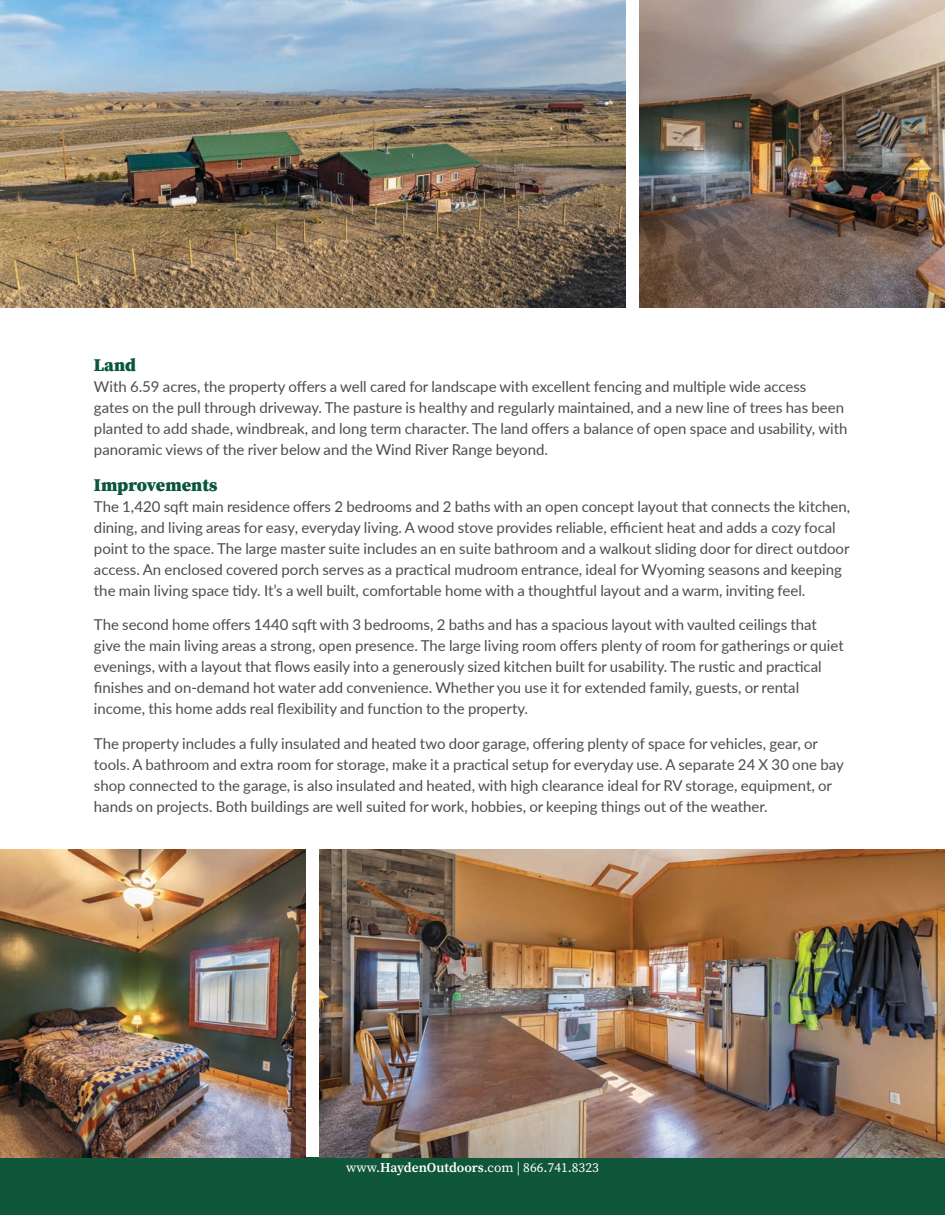
<style>
.page{position:relative;width:945px;height:1215px;background:#fff}
.page>*{position:absolute;margin:0;border:0;box-sizing:border-box;transform-origin:0 0}
.t1{font:900 18px "Source Serif Pro";color:#0a5640}
.Description_Paragraph{font:15px/21px "Lato";color:#4d4d4f}
.t2{font:13.5px "Source Serif Pro";color:#fff}
.s1{font-weight:600}
</style>
<div class="page">
<div style="left:0;top:1158px;width:945px;height:57px;background:#0f563b"></div>
<img style="left:639px;top:0;width:306px;height:308px">
<img style="left:0;top:0;width:626px;height:308px">
<img style="left:320px;top:850px;width:625px;height:308px">
<img style="left:0;top:850px;width:306px;height:308px">
<p class="t1" style="left:94px;top:353px;width:44px">Land</p>
<p class="Description_Paragraph" style="left:94px;top:376px;width:755px">With 6.59 acres, the property offers a well cared for landscape with excellent fencing and multiple wide access<br>gates on the pull through driveway. The pasture is healthy and regularly maintained, and a new line of trees has been planted to add shade, windbreak, and long term character. The land offers a balance of open space and usability, with panoramic views of the river below and the Wind River Range beyond.</p>
<p class="t1" style="left:94px;top:472px;width:125px">Improvements</p>
<p class="Description_Paragraph" style="left:94px;top:495px;width:758px">The 1,420 sqft main residence offers 2 bedrooms and 2 baths with an open concept layout that connects the kitchen, dining, and living areas for easy, everyday living. A wood stove provides reliable, efficient heat and adds a cozy focal point to the space. The large master suite includes an en suite bathroom and a walkout sliding door for direct outdoor access. An enclosed covered porch serves as a practical mudroom entrance, ideal for Wyoming seasons and keeping the main living space tidy. It’s a well built, comfortable home with a thoughtful layout and a warm, inviting feel.</p>
<p class="Description_Paragraph" style="left:94px;top:613px;width:751px">The second home offers 1440 sqft with 3 bedrooms, 2 baths and has a spacious layout with vaulted ceilings that give the main living areas a strong, open presence. The large living room offers plenty of room for gatherings or quiet evenings, with a layout that flows easily into a generously sized kitchen built for usability. The rustic and practical finishes and on-demand hot water add convenience. Whether you use it for extended family, guests, or rental income, this home adds real flexibility and function to the property.</p>
<p class="Description_Paragraph" style="left:94px;top:732px;width:751px">The property includes a fully insulated and heated two door garage, offering plenty of space for vehicles, gear, or tools. A bathroom and extra room for storage, make it a practical setup for everyday use. A separate 24 X 30 one bay shop connected to the garage, is also insulated and heated, with high clearance ideal for RV storage, equipment, or hands on projects. Both buildings are well suited for work, hobbies, or keeping things out of the weather.</p>
<p class="t2" style="left:346px;top:1158px;width:254px">www.<span class="s1">HaydenOutdoors</span>.com | 866.741.8323</p>
</div>
